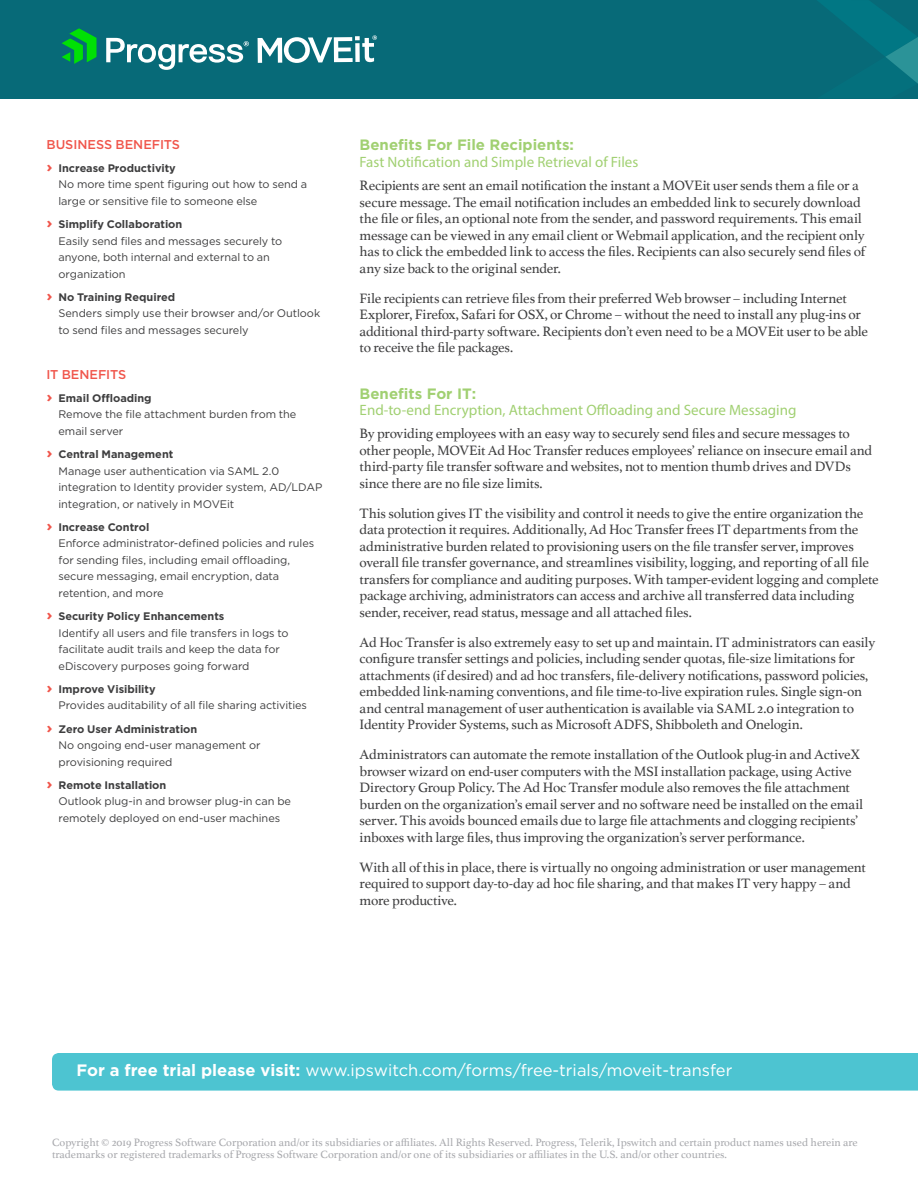
<style>
.page{position:relative;width:918px;height:1188px;background:#fff}
.page>*{position:absolute;margin:0;border:0;box-sizing:border-box;transform-origin:0 0}
.t1{font:16.5px "Gotham";color:#fff}
.t2{font:15px/16.5px "Myriad Pro";color:#a1d072}
.Body{font:14.25px/16.5px "Athelas";letter-spacing:-.015em;color:#3e3e3f}
.t3{font:500 12.75px "Gotham";color:#f0554b}
.t4{font:11.25px/12px "Athelas";color:#a8a9ad}
.t5{font:10.95px/16.5px "Gotham";letter-spacing:-.005em;color:#3e3e3f}
.s1{font-weight:700;font-size:14.85px;color:#f0554b}
.s2{font-weight:700}
.s3{font-family:"Gotham";font-weight:700}
</style>
<div class="page">
<div style="left:0;top:0;width:918px;height:98px;background:#076a78"></div>
<svg style="left:818px;top:0;width:100px;height:84px"></svg>
<div style="left:52px;top:1053px;width:866px;height:38px;background:#4dc4d1"></div>
<svg style="left:258px;top:35px;width:119px;height:28px"></svg>
<svg style="left:62px;top:28px;width:35px;height:36px"></svg>
<svg style="left:106px;top:38px;width:143px;height:32px"></svg>
<p class="t3" style="left:46px;top:136px;width:135px">BUSINESS BENEFITS</p>
<p class="t5" style="left:58px;top:160px;width:250px;text-indent:-12px"><span class="s1">›</span> <span class="s2">Increase Productivity<br></span>No more time spent figuring out how to send a large or sensitive file to someone else</p>
<p class="t5" style="left:58px;top:216px;width:225px;text-indent:-12px"><span class="s1">›</span> <span class="s2">Simplify Collaboration<br></span>Easily send files and messages securely to anyone, both internal and external to an organization</p>
<p class="t5" style="left:58px;top:289px;width:263px;text-indent:-12px"><span class="s1">›</span> <span class="s2">No Training Required<br></span>Senders simply use their browser and/or Outlook to send files and messages securely</p>
<p class="t3" style="left:46px;top:366px;width:81px">IT BENEFITS</p>
<p class="t5" style="left:58px;top:390px;width:239px;text-indent:-12px"><span class="s1">›</span> <span class="s2">Email Offloading<br></span>Remove the file attachment burden from the email server</p>
<p class="t5" style="left:58px;top:446px;width:265px;text-indent:-12px"><span class="s1">›</span> <span class="s2">Central Management<br></span>Manage user authentication via SAML 2.0 integration to Identity provider system, AD/LDAP integration, or natively in MOVEit</p>
<p class="t5" style="left:58px;top:519px;width:257px;text-indent:-12px"><span class="s1">›</span> <span class="s2">Increase Control<br></span>Enforce administrator-defined policies and rules for sending files, including email offloading, secure messaging, email encryption, data retention, and more</p>
<p class="t5" style="left:58px;top:608px;width:232px;text-indent:-12px"><span class="s1">›</span> <span class="s2">Security Policy Enhancements<br></span>Identify all users and file transfers in logs to facilitate audit trails and keep the data for eDiscovery purposes going forward</p>
<p class="t5" style="left:58px;top:681px;width:250px;text-indent:-12px"><span class="s1">›</span> <span class="s2">Improve Visibility<br></span>Provides auditability of all file sharing activities</p>
<p class="t5" style="left:58px;top:720px;width:204px;text-indent:-12px"><span class="s1">›</span> <span class="s2">Zero User Administration<br></span>No ongoing end-user management or provisioning required</p>
<p class="t5" style="left:58px;top:777px;width:234px;text-indent:-12px"><span class="s1">›</span> <span class="s2">Remote Installation<br></span>Outlook plug-in and browser plug-in can be remotely deployed on end-user machines</p>
<p class="t2" style="left:360px;top:137px;width:280px"><span class="s3">Benefits For File Recipients:<br></span>Fast Notification and Simple Retrieval of Files</p>
<p class="Body" style="left:360px;top:177px;width:507px">Recipients are sent an email notification the instant a MOVEit user sends them a file or a secure message. The email notification includes an embedded link to securely download the file or files, an optional note from the sender, and password requirements. This email message can be viewed in any email client or Webmail application, and the recipient only has to click the embedded link to access the files. Recipients can also securely send files of any size back to the original sender.</p>
<p class="Body" style="left:360px;top:289px;width:510px">File recipients can retrieve files from their preferred Web browser – including Internet Explorer, Firefox, Safari for OSX, or Chrome – without the need to install any plug-ins or additional third-party software. Recipients don’t even need to be a MOVEit user to be able to receive the file packages.</p>
<p class="t2" style="left:360px;top:385px;width:438px"><span class="s3">Benefits For IT:<br></span>End-to-end Encryption, Attachment Offloading and Secure Messaging</p>
<p class="Body" style="left:360px;top:425px;width:514px">By providing employees with an easy way to securely send files and secure messages to other people, MOVEit Ad Hoc Transfer reduces employees’ reliance on insecure email and third-party file transfer software and websites, not to mention thumb drives and DVDs since there are no file size limits.</p>
<p class="Body" style="left:360px;top:505px;width:521px">This solution gives IT the visibility and control it needs to give the entire organization the data protection it requires. Additionally, Ad Hoc Transfer frees IT departments from the administrative burden related to provisioning users on the file transfer server, improves overall file transfer governance, and streamlines visibility, logging, and reporting of all file transfers for compliance and auditing purposes. With tamper-evident logging and complete package archiving, administrators can access and archive all transferred data including sender, receiver, read status, message and all attached files.</p>
<p class="Body" style="left:360px;top:634px;width:517px">Ad Hoc Transfer is also extremely easy to set up and maintain. IT administrators can easily configure transfer settings and policies, including sender quotas, file-size limitations for attachments (if desired) and ad hoc transfers, file-delivery notifications, password policies, embedded link-naming conventions, and file time-to-live expiration rules. Single sign-on and central management of user authentication is available via SAML 2.0 integration to Identity Provider Systems, such as Microsoft ADFS, Shibboleth and Onelogin.</p>
<p class="Body" style="left:360px;top:746px;width:505px">Administrators can automate the remote installation of the Outlook plug-in and ActiveX browser wizard on end-user computers with the MSI installation package, using Active Directory Group Policy. The Ad Hoc Transfer module also removes the file attachment burden on the organization’s email server and no software need be installed on the email server. This avoids bounced emails due to large file attachments and clogging recipients’ inboxes with large files, thus improving the organization’s server performance.</p>
<p class="Body" style="left:360px;top:859px;width:508px">With all of this in place, there is virtually no ongoing administration or user management required to support day-to-day ad hoc file sharing, and that makes IT very happy – and more productive.</p>
<p class="t1" style="left:77px;top:1059px;width:657px"><span class="s2">For a free trial please visit:</span> www.ipswitch.com/forms/free-trials/moveit-transfer</p>
<p class="t4" style="left:52px;top:1136px;width:807px">Copyright © 2019 Progress Software Corporation and/or its subsidiaries or affiliates. All Rights Reserved. Progress, Telerik, Ipswitch and certain product names used herein are trademarks or registered trademarks of Progress Software Corporation and/or one of its subsidiaries or affiliates in the U.S. and/or other countries.</p>
</div>
